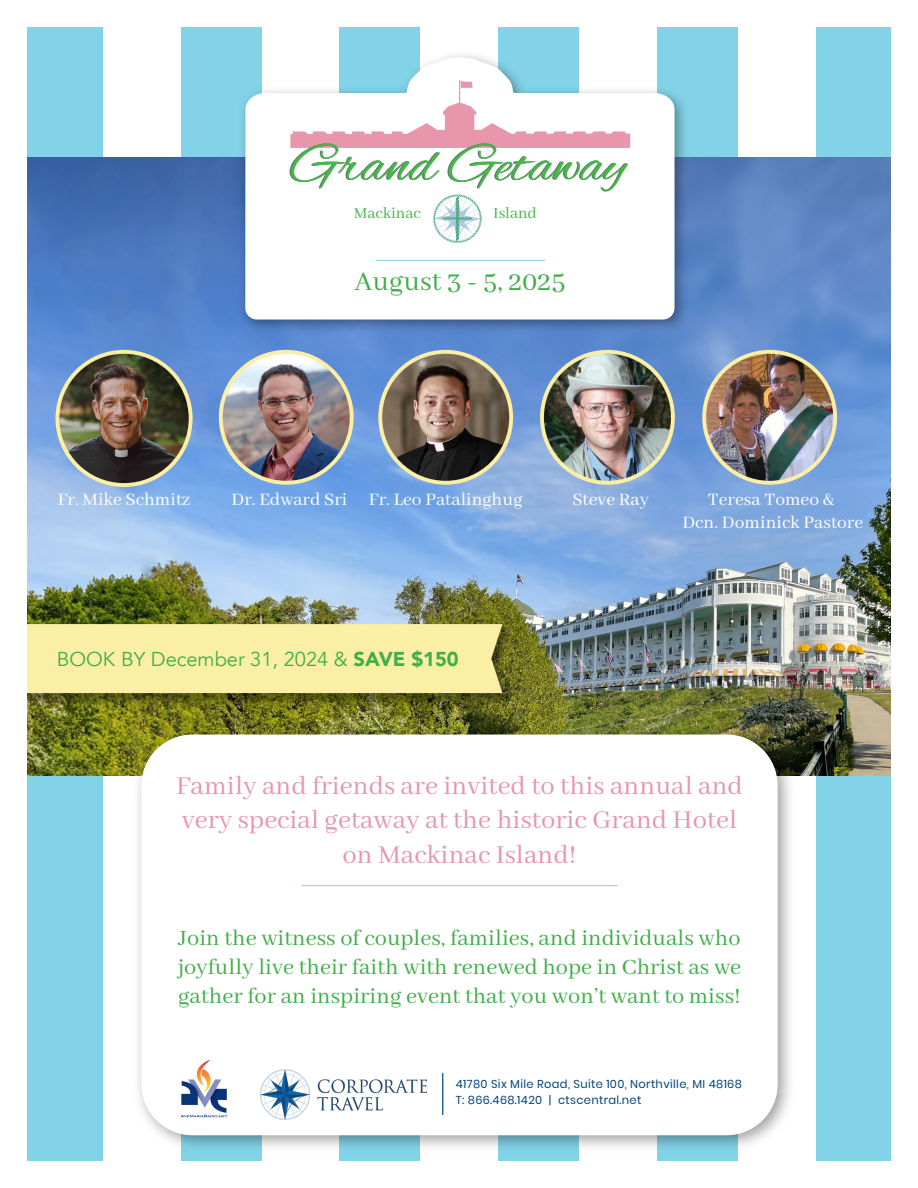
<style>
.page{position:relative;width:918px;height:1188px;background:#fff}
.page>*{position:absolute;margin:0;border:0;box-sizing:border-box;transform-origin:0 0}
.t1{font:57px "Alex Brush";letter-spacing:.01em;color:#46b749}
.t2{font:30px "Abhaya Libre";color:#40ae49}
.t3{font:28.65px/34.3px "Abhaya Libre";color:#e796ab;text-align:center}
.t4{font:24.3px/29.2px "Abhaya Libre";color:#40ae49;text-align:justify}
.t5{font:20.1px "Avenir";color:#40ae49}
.t6{font:19.5px/23.4px "Abhaya Libre";color:#fff;text-align:center}
.t7{font:17.4px "Abhaya Libre";letter-spacing:-.005em;color:#46b749}
.t8{font:11.4px/15.9px "Poppins";letter-spacing:.03em;color:#00447b}
.s1{font-weight:900}
</style>
<div class="page">
<div style="left:816px;top:27px;width:75px;height:1134px;background:#83d3e8"></div>
<div style="left:657px;top:27px;width:81px;height:1134px;background:#83d3e8"></div>
<div style="left:181px;top:27px;width:80px;height:1134px;background:#83d3e8"></div>
<div style="left:27px;top:27px;width:76px;height:1134px;background:#83d3e8"></div>
<img style="left:27px;top:157px;width:864px;height:619px">
<img style="left:127px;top:721px;width:673px;height:426px">
<div style="left:151px;top:744px;width:617px;height:381px;background:#fff;border-radius:41px"></div>
<div style="left:141px;top:735px;width:637px;height:400px;border:20px solid #fff;border-radius:41px"></div>
<img style="left:27px;top:623px;width:211px;height:88px">
<div style="left:27px;top:624px;width:211px;height:69px;background:#fbeea5"></div>
<img style="left:234px;top:105px;width:459px;height:233px">
<svg style="left:238px;top:45px;width:444px;height:1116px"></svg>
<svg style="left:290px;top:80px;width:340px;height:68px"></svg>
<svg style="left:433px;top:194px;width:49px;height:49px"></svg>
<hr style="left:376px;top:260px;width:169px;height:1px;background:#83d3e8">
<img style="left:181px;top:1060px;width:47px;height:58px">
<img style="left:542px;top:354px;width:131px;height:129px">
<div style="left:540px;top:350px;width:135px;height:135px;border:4px solid #fbeea5;border-radius:50%"></div>
<img style="left:380px;top:352px;width:131px;height:131px;border-radius:65px">
<div style="left:378px;top:350px;width:135px;height:135px;border:4px solid #fbeea5;border-radius:50%"></div>
<img style="left:221px;top:352px;width:131px;height:131px;border-radius:65px">
<div style="left:219px;top:350px;width:135px;height:135px;border:4px solid #fbeea5;border-radius:50%"></div>
<img style="left:704px;top:352px;width:131px;height:131px;border-radius:65px">
<div style="left:702px;top:350px;width:135px;height:135px;border:4px solid #fbeea5;border-radius:50%"></div>
<img style="left:57px;top:354px;width:134px;height:131px">
<div style="left:55px;top:350px;width:138px;height:137px;border:4px solid #fbeea5;border-radius:50%"></div>
<img style="left:261px;top:1069px;width:165px;height:50px">
<hr style="left:302px;top:885px;width:315px;height:1px;background:#83d3e8">
<p class="t1" style="left:292px;top:133px;width:336px">Grand Getaway</p>
<p class="t7" style="left:354px;top:203px;width:68px">Mackinac</p>
<p class="t7" style="left:493px;top:203px;width:45px">Island</p>
<p class="t2" style="left:355px;top:265px;width:212px">August 3 - 5, 2025</p>
<p class="t6" style="left:58px;top:489px;width:134px">Fr. Mike Schmitz</p>
<p class="t6" style="left:231px;top:489px;width:293px">Dr. Edward Sri Fr. Leo Patalinghug</p>
<p class="t6" style="left:572px;top:489px;width:78px">Steve Ray</p>
<p class="t6" style="left:682px;top:488px;width:182px">Teresa Tomeo &amp;<br>Dcn. Dominick Pastore</p>
<p class="t5" style="left:57px;top:648px;width:404px">BOOK BY December 31, 2024 &amp; <span class="s1">SAVE $150</span></p>
<p class="t3" style="left:176px;top:770px;width:568px">Family and friends are invited to this annual and very special getaway at the historic Grand Hotel on Mackinac Island!</p>
<p class="t4" style="left:178px;top:924px;width:565px">Join the witness of couples, families, and individuals who joyfully live their faith with renewed hope in Christ as we gather for an inspiring event that you won’t want to miss!</p>
<p class="t8" style="left:456px;top:1077px;width:288px">41780 Six Mile Road, Suite 100, Northville, MI 48168<br>T: 866.468.1420 | ctscentral.net</p>
</div>
